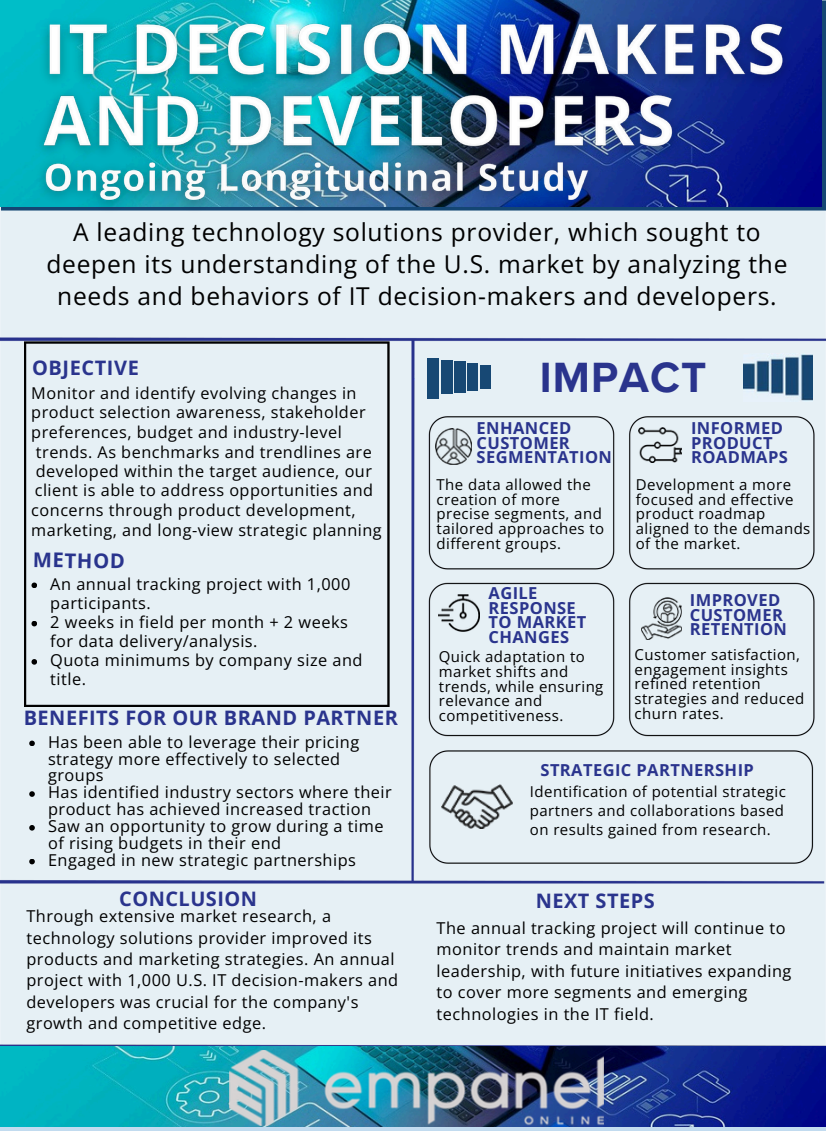
<style>
.page{position:relative;width:826px;height:1131px;background:#fff}
.page>*{position:absolute;margin:0;border:0;box-sizing:border-box;transform-origin:0 0}
.t1{font:700 43.5px "Proxima Nova";letter-spacing:.025em;color:#2a348d}
.t2{font:24.6px/31.5px "Open Sans";letter-spacing:.03em;color:#000;text-align:center}
.t3{font:700 20.25px "Open Sans";color:#29348d}
.t4{font:700 19.95px "Open Sans";letter-spacing:.025em;color:#2a348d}
.t5{font:700 16.5px/14.7px "Open Sans";letter-spacing:.025em;color:#2a348d}
.t6{font:16.35px/21.3px "Open Sans";letter-spacing:.03em;color:#000}
.t7{font:16.2px/19.2px "Open Sans";letter-spacing:.03em;color:#000;text-align:justify}
.t8{font:15px/14.7px "Open Sans";letter-spacing:.03em;color:#000}
</style>
<div class="page">
<div style="left:0;top:0;width:826px;height:1038px;background:#e6f0f5"></div>
<img style="left:0;top:1038px;width:826px;height:93px">
<img style="left:0;top:330px;width:826px;height:560px">
<img style="left:435px;top:429px;width:36px;height:36px">
<div style="left:427px;top:358px;width:11px;height:40px;background:#174874"></div>
<img style="left:0;top:1px;width:821px;height:206px">
<img style="left:0;top:1046px;width:826px;height:80px">
<img style="left:230px;top:1050px;width:373px;height:75px">
<div style="left:24px;top:341px;width:366px;height:366px;background:#e6f0f5"></div>
<div style="left:441px;top:360px;width:12px;height:34px;background:#174874"></div>
<div style="left:455px;top:362px;width:10px;height:30px;background:#174874"></div>
<div style="left:467px;top:363px;width:11px;height:27px;background:#174874"></div>
<div style="left:480px;top:366px;width:10px;height:22px;background:#174874"></div>
<img style="left:743px;top:353px;width:69px;height:48px">
<svg style="left:29px;top:740px;width:6px;height:6px"></svg>
<svg style="left:29px;top:791px;width:6px;height:6px"></svg>
<svg style="left:29px;top:825px;width:6px;height:5px"></svg>
<svg style="left:29px;top:858px;width:6px;height:6px"></svg>
<svg style="left:31px;top:582px;width:6px;height:6px"></svg>
<svg style="left:31px;top:621px;width:6px;height:5px"></svg>
<svg style="left:31px;top:659px;width:6px;height:5px"></svg>
<img style="left:26px;top:1px;width:774px;height:219px">
<p class="t2" style="left:46px;top:216px;width:742px">A leading technology solutions provider, which sought to deepen its understanding of the U.S. market by analyzing the needs and behaviors of IT decision-makers and developers.</p>
<h4 class="t4" style="left:32px;top:353px;width:108px">OBJECTIVE</h4>
<p class="t7" style="left:31px;top:383px;width:327px">Monitor and identify evolving changes in</p>
<h4 class="t7" style="left:31px;top:402px;width:336px">product selection awareness, stakeholder</h4>
<p class="t7" style="left:31px;top:422px;width:312px">preferences, budget and industry-level</p>
<p class="t7" style="left:35px;top:442px;width:340px">trends. As benchmarks and trendlines are developed within the target audience, our client is able to address opportunities and</p>
<h4 class="t7" style="left:31px;top:500px;width:326px">concerns through product development,</h4>
<p class="t7" style="left:31px;top:520px;width:352px">marketing, and long-view strategic planning</p>
<p class="t3" style="left:33px;top:545px;width:93px;rotate:1deg">METHOD</p>
<h3 class="t6" style="left:50px;top:573px;width:314px;line-height:19.2px">An annual tracking project with 1,000 participants.<br>2 weeks in field per month + 2 weeks for data delivery/analysis.<br>Quota minimums by company size and title.</h3>
<p class="t4" style="left:24px;top:704px;width:375px">BENEFITS FOR OUR BRAND PARTNER</p>
<p class="t1" style="left:540px;top:352px;width:168px">IMPACT</p>
<h3 class="t5" style="left:476px;top:420px;width:137px">ENHANCED<br>CUSTOMER<br>SEGMENTATION</h3>
<p class="t8" style="left:436px;top:477px;width:169px">The data allowed the creation of more precise segments, and tailored approaches to different groups.</p>
<h3 class="t5" style="left:488px;top:585px;width:99px">AGILE<br>RESPONSE<br>TO MARKET<br>CHANGES</h3>
<h1 class="t8" style="left:439px;top:649px;width:166px">Quick adaptation to market shifts and trends, while ensuring relevance and competitiveness.</h1>
<p class="t5" style="left:691px;top:420px;width:98px">INFORMED<br>PRODUCT<br>ROADMAPS</p>
<p class="t8" style="left:636px;top:477px;width:176px">Development a more focused and effective product roadmap aligned to the demands of the market.</p>
<p class="t5" style="left:690px;top:592px;width:99px">IMPROVED<br>CUSTOMER<br>RETENTION</p>
<h4 class="t8" style="left:634px;top:647px;width:171px">Customer satisfaction, engagement insights refined retention strategies and reduced churn rates.</h4>
<p class="t6" style="left:48px;top:730px;width:313px">Has been able to leverage their pricing</p>
<p class="t6" style="left:48px;top:747px;width:294px">strategy more effectively to selected</p>
<h3 class="t6" style="left:48px;top:764px;width:57px">groups</h3>
<p class="t6" style="left:48px;top:781px;width:345px">Has identified industry sectors where their</p>
<p class="t6" style="left:48px;top:798px;width:325px">product has achieved increased traction</p>
<p class="t6" style="left:48px;top:815px;width:337px">Saw an opportunity to grow during a time</p>
<p class="t6" style="left:48px;top:832px;width:235px">of rising budgets in their end</p>
<p class="t6" style="left:48px;top:849px;width:309px">Engaged in new strategic partnerships</p>
<p class="t6" style="left:26px;top:905px;width:373px">Through extensive market research, a technology solutions provider improved its products and marketing strategies. An annual project with 1,000 U.S. IT decision-makers and developers was crucial for the company's growth and competitive edge.</p>
<p class="t6" style="left:436px;top:917px;width:356px">The annual tracking project will continue to monitor trends and maintain market leadership, with future initiatives expanding to cover more segments and emerging technologies in the IT field.</p>
<p class="t5" style="left:540px;top:762px;width:215px">STRATEGIC PARTNERSHIP</p>
<p class="t8" style="left:530px;top:781px;width:257px;line-height:19.2px">Identification of potential strategic partners and collaborations based on results gained from research.</p>
<p class="t4" style="left:119px;top:884px;width:139px">CONCLUSION</p>
<h4 class="t4" style="left:536px;top:886px;width:121px">NEXT STEPS</h4>
</div>
